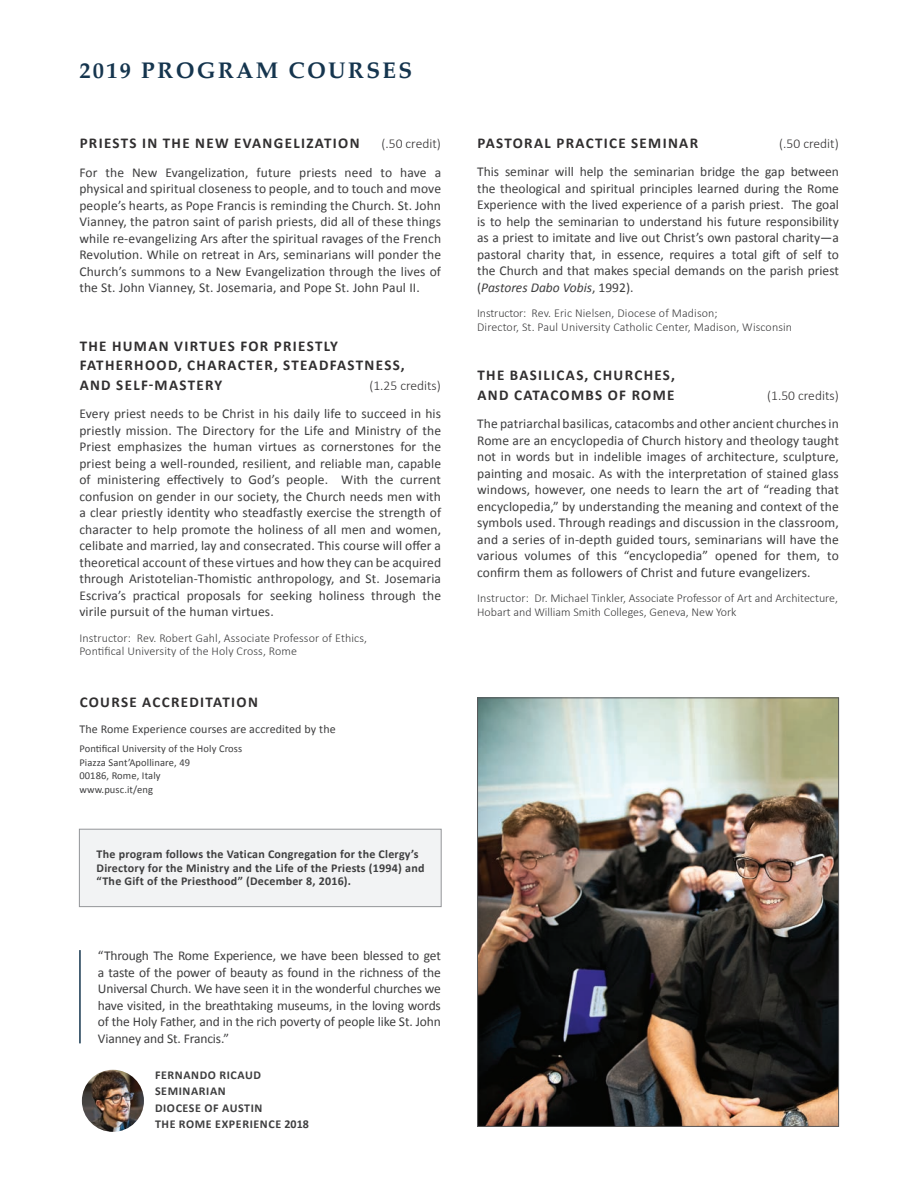
<style>
.page{position:relative;width:918px;height:1188px;background:#fff}
.page>*{position:absolute;margin:0;border:0;box-sizing:border-box;transform-origin:0 0}
.t1{font:700 22.5px "Palatino";letter-spacing:.1em;color:#15354e}
.Titles_No_Line{font:700 15px/19.5px "Calibri";letter-spacing:.09em;color:#312f30}
.Light_Body{font:13.5px/16.5px "Calibri";letter-spacing:.01em;color:#3e3e3f;text-align:justify}
.Regular_Body{font:13.5px/16.5px "Calibri";letter-spacing:-.01em;color:#3e3e3f;text-align:justify}
.Titles_No_Line-2{font:300 13.5px "Calibri";color:#312f30}
.Class_Instructor{font:300 12px/13.5px "Calibri";color:#3e3e3f}
.Light_Body-2{font:700 12px/13.5px "Calibri";letter-spacing:.02em;color:#3e3e3f}
.Light_Body-3{font:300 12px/13.5px "Calibri";letter-spacing:.01em;color:#3e3e3f}
.Itinerary{font:700 12px/16.5px "Calibri";letter-spacing:.05em;color:#3e3e3f}
.Light_Body-4{font:12px "Calibri";letter-spacing:.01em;color:#3e3e3f}
.Light_Body-5{font:10.5px/13.5px "Calibri";letter-spacing:.01em;color:#3e3e3f}
.s1{font-style:italic}
</style>
<div class="page">
<div style="left:79px;top:829px;width:363px;height:78px;background:#f2f3f4;border:1px solid #939598"></div>
<img style="left:479px;top:700px;width:358px;height:425px">
<div style="left:477px;top:698px;width:362px;height:429px;border:1px solid #57585a"></div>
<img style="left:82px;top:1070px;width:62px;height:62px;border-radius:31px">
<hr style="left:79px;top:950px;width:2px;height:93px;background:#15354e">
<p class="t1" style="left:79px;top:51px;width:334px">2019 PROGRAM COURSES</p>
<p class="Titles_No_Line" style="left:80px;top:133px;width:281px">PRIESTS IN THE NEW EVANGELIZATION</p>
<p class="Titles_No_Line-2" style="left:381px;top:135px;width:61px">(.50 credit)</p>
<p class="Light_Body" style="left:79px;top:164px;width:363px">For the New Evangelization, future priests need to have a physical and spiritual closeness to people, and to touch and move people’s hearts, as Pope Francis is reminding the Church. St. John Vianney, the patron saint of parish priests, did all of these things while re-evangelizing Ars after the spiritual ravages of the French Revolution. While on retreat in Ars, seminarians will ponder the Church’s summons to a New Evangelization through the lives of the St. John Vianney, St. Josemaria, and Pope St. John Paul II.</p>
<p class="Titles_No_Line" style="left:80px;top:336px;width:327px">THE HUMAN VIRTUES FOR PRIESTLY<br>FATHERHOOD, CHARACTER, STEADFASTNESS,<br>AND SELF-MASTERY</p>
<p class="Titles_No_Line-2" style="left:369px;top:377px;width:73px">(1.25 credits)</p>
<p class="Light_Body" style="left:79px;top:405px;width:363px">Every priest needs to be Christ in his daily life to succeed in his priestly mission. The Directory for the Life and Ministry of the Priest emphasizes the human virtues as cornerstones for the priest being a well-rounded, resilient, and reliable man, capable of ministering effectively to God’s people. With the current confusion on gender in our society, the Church needs men with a clear priestly identity who steadfastly exercise the strength of character to help promote the holiness of all men and women, celibate and married, lay and consecrated. This course will offer a theoretical account of these virtues and how they can be acquired through Aristotelian-Thomistic anthropology, and St. Josemaria Escriva’s practical proposals for seeking holiness through the virile pursuit of the human virtues.</p>
<p class="Light_Body-3" style="left:79px;top:630px;width:289px">Instructor: Rev. Robert Gahl, Associate Professor of Ethics,<br>Pontifical University of the Holy Cross, Rome</p>
<p class="Titles_No_Line" style="left:80px;top:693px;width:180px">COURSE ACCREDITATION</p>
<p class="Light_Body-4" style="left:79px;top:721px;width:258px">The Rome Experience courses are accredited by the</p>
<p class="Light_Body-5" style="left:79px;top:742px;width:164px">Pontifical University of the Holy Cross<br>Piazza Sant’Apollinare, 49<br>00186, Rome, Italy<br>www.pusc.it/eng</p>
<p class="Light_Body-2" style="left:97px;top:847px;width:329px">The program follows the Vatican Congregation for the Clergy’s<br>Directory for the Ministry and the Life of the Priests (1994) and “The Gift of the Priesthood” (December 8, 2016).</p>
<p class="Regular_Body" style="left:98px;top:948px;width:345px">“Through The Rome Experience, we have been blessed to get a taste of the power of beauty as found in the richness of the Universal Church. We have seen it in the wonderful churches we have visited, in the breathtaking museums, in the loving words of the Holy Father, and in the rich poverty of people like St. John Vianney and St. Francis.”</p>
<p class="Itinerary" style="left:155px;top:1067px;width:156px">FERNANDO RICAUD<br>SEMINARIAN<br>DIOCESE OF AUSTIN<br>THE ROME EXPERIENCE 2018</p>
<p class="Titles_No_Line" style="left:477px;top:133px;width:222px">PASTORAL PRACTICE SEMINAR</p>
<p class="Titles_No_Line-2" style="left:779px;top:135px;width:61px">(.50 credit)</p>
<p class="Light_Body" style="left:477px;top:163px;width:363px">This seminar will help the seminarian bridge the gap between the theological and spiritual principles learned during the Rome Experience with the lived experience of a parish priest. The goal is to help the seminarian to understand his future responsibility as a priest to imitate and live out Christ’s own pastoral charity—a pastoral charity that, in essence, requires a total gift of self to the Church and that makes special demands on the parish priest (<span class="s1">Pastores Dabo Vobis</span>, 1992).</p>
<p class="Class_Instructor" style="left:477px;top:306px;width:316px">Instructor: Rev. Eric Nielsen, Diocese of Madison;<br>Director, St. Paul University Catholic Center, Madison, Wisconsin</p>
<p class="Titles_No_Line" style="left:477px;top:365px;width:199px">THE BASILICAS, CHURCHES,<br>AND CATACOMBS OF ROME</p>
<p class="Titles_No_Line-2" style="left:767px;top:387px;width:73px">(1.50 credits)</p>
<p class="Light_Body" style="left:477px;top:415px;width:363px">The patriarchal basilicas, catacombs and other ancient churches in Rome are an encyclopedia of Church history and theology taught not in words but in indelible images of architecture, sculpture, painting and mosaic. As with the interpretation of stained glass windows, however, one needs to learn the art of “reading that encyclopedia,” by understanding the meaning and context of the symbols used. Through readings and discussion in the classroom, and a series of in-depth guided tours, seminarians will have the various volumes of this “encyclopedia” opened for them, to confirm them as followers of Christ and future evangelizers.</p>
<p class="Class_Instructor" style="left:477px;top:591px;width:362px">Instructor: Dr. Michael Tinkler, Associate Professor of Art and Architecture,<br>Hobart and William Smith Colleges, Geneva, New York</p>
</div>
